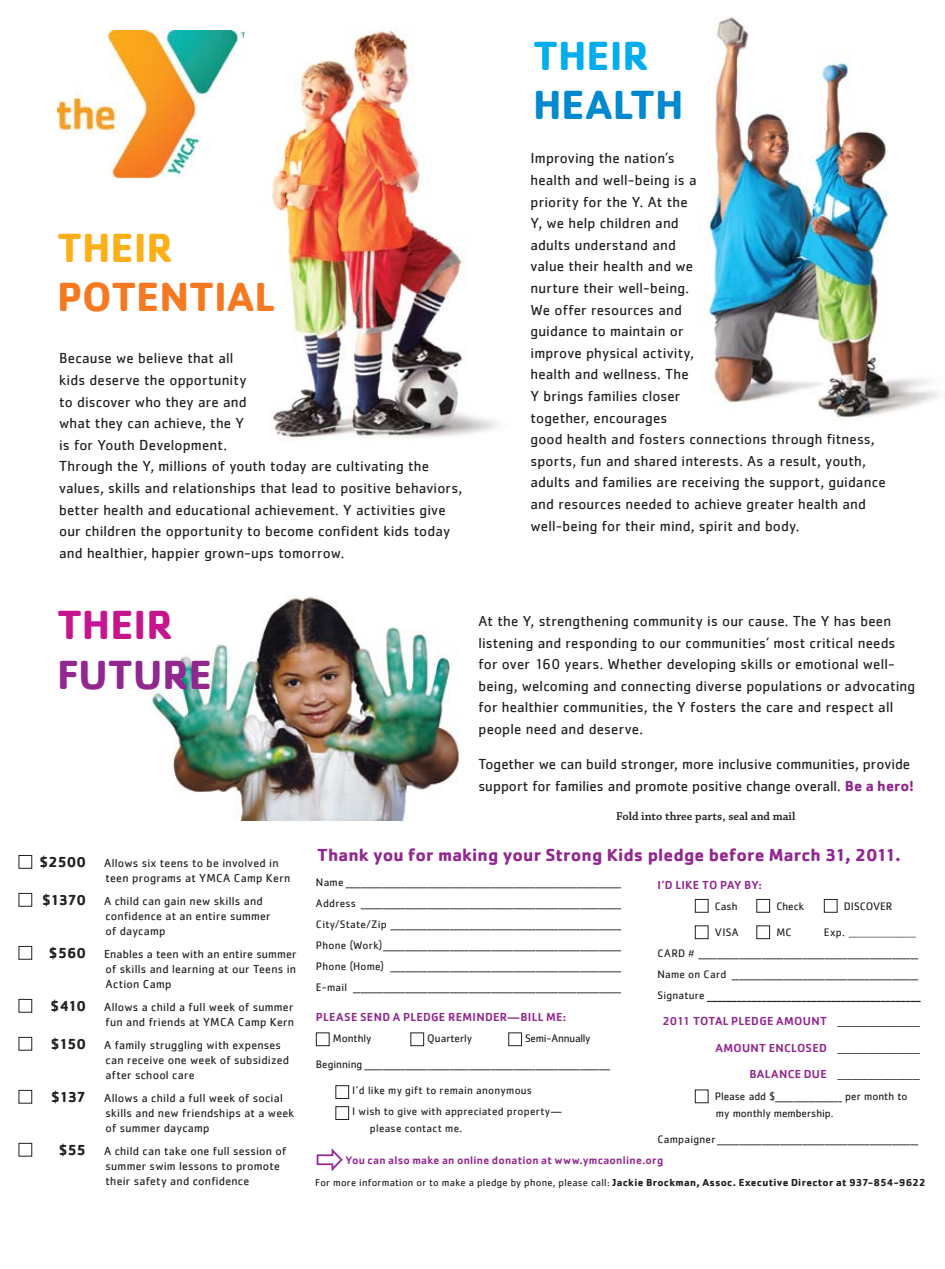
<style>
.page{position:relative;width:945px;height:1269px;background:#fff}
.page>*{position:absolute;margin:0;border:0;box-sizing:border-box;transform-origin:0 0}
.t1{font:700 42px "Cachet";color:#f47920}
.t2{font:700 42px "Cachet";letter-spacing:.005em;color:#91278f}
.t3{font:700 42px "Cachet";color:#0089cf}
.t4{font:700 42px "Cachet";color:#fcaf17}
.t5{font:700 42px "Cachet";color:#c6168d}
.t6{font:700 42px "Cachet";color:#00aeef}
.t7{font:700 18px "Cachet";letter-spacing:.005em;color:#91278f}
.t8{font:15px/21.6px "Cachet";letter-spacing:.01em;color:#231f20}
.t9{font:15px "Cachet";color:#231f20}
.t10{font:15px "New Baskerville";color:#231f20}
.t11{font:12px/15px "Cachet";letter-spacing:.02em;color:#231f20}
.t12{font:500 12px "Cachet";letter-spacing:.025em;color:#91278f}
.t13{font:600 12px "Chaparral Pro";color:#231f20}
.t14{font:11.25px/21px "Cachet";letter-spacing:.02em;color:#231f20;text-align:justify}
.t15{font:11.25px/16.5px "Cachet";color:#231f20}
.t16{font:500 11.25px "Cachet";color:#91278f}
.t17{font:11.25px "New Baskerville";color:#231f20}
.t18{font:11.25px "Cachet";letter-spacing:-.02em;color:#231f20}
.t19{font:10.5px "Cachet";letter-spacing:.025em;color:#231f20}
.s1{font-weight:700;color:#91278f}
.s2{font-weight:700;font-size:15px}
.s3{font-style:inherit}
.s4{font-family:"Cachet"}
.s5{font-size:11.25px}
.s6{font-family:"New Baskerville";font-weight:400;font-size:15px;color:#231f20}
.s7{font-family:"Cachet";font-weight:500;font-size:12px;color:#91278f}
.s8{font-weight:700}
</style>
<div class="page">
<div style="left:316px;top:1033px;width:14px;height:13px;border:1px solid #231f20"></div>
<div style="left:410px;top:1033px;width:14px;height:13px;border:1px solid #231f20"></div>
<div style="left:508px;top:1033px;width:14px;height:13px;border:1px solid #231f20"></div>
<div style="left:335px;top:1085px;width:14px;height:14px;border:1px solid #231f20"></div>
<div style="left:335px;top:1106px;width:14px;height:14px;border:1px solid #231f20"></div>
<div style="left:695px;top:899px;width:13px;height:14px;border:1px solid #231f20"></div>
<div style="left:756px;top:899px;width:14px;height:14px;border:1px solid #231f20"></div>
<div style="left:824px;top:899px;width:13px;height:14px;border:1px solid #231f20"></div>
<div style="left:695px;top:926px;width:13px;height:13px;border:1px solid #231f20"></div>
<div style="left:756px;top:926px;width:14px;height:13px;border:1px solid #231f20"></div>
<div style="left:695px;top:1090px;width:13px;height:13px;border:1px solid #231f20"></div>
<img style="left:57px;top:30px;width:187px;height:147px">
<img style="left:151px;top:595px;width:308px;height:225px">
<img style="left:272px;top:27px;width:225px;height:413px">
<img style="left:707px;top:16px;width:232px;height:405px">
<div style="left:19px;top:855px;width:13px;height:14px;border:1px solid #231f20"></div>
<div style="left:19px;top:893px;width:13px;height:14px;border:1px solid #231f20"></div>
<div style="left:19px;top:946px;width:13px;height:14px;border:1px solid #231f20"></div>
<div style="left:19px;top:999px;width:13px;height:14px;border:1px solid #231f20"></div>
<div style="left:19px;top:1037px;width:13px;height:14px;border:1px solid #231f20"></div>
<div style="left:19px;top:1090px;width:13px;height:14px;border:1px solid #231f20"></div>
<div style="left:19px;top:1143px;width:13px;height:14px;border:1px solid #231f20"></div>
<h1 class="t4" style="left:57px;top:220px;width:118px">THEIR</h1>
<h1 class="t1" style="left:57px;top:269px;width:219px">POTENTIAL</h1>
<p class="t8" style="left:59px;top:347px;width:405px">Because we believe that all<br>kids deserve the opportunity<br>to discover who they are and<br>what they can achieve, the Y<br>is for Youth Development.<br>Through the Y, millions of youth today are cultivating the values, skills and relationships that lead to positive behaviors, better health and educational achievement. Y activities give our children the opportunity to become confident kids today and healthier, happier grown-ups tomorrow.</p>
<h1 class="t6" style="left:533px;top:28px;width:118px">THEIR</h1>
<h1 class="t3" style="left:533px;top:78px;width:152px">HEALTH</h1>
<p class="t8" style="left:531px;top:147px;width:357px">Improving the nation’s<br>health and well-being is a<br>priority for the Y. At the<br>Y, we help children and<br>adults understand and<br>value their health and we<br>nurture their well-being.<br>We offer resources and<br>guidance to maintain or<br>improve physical activity,<br>health and wellness. The<br>Y brings families closer<br>together, encourages<br>good health and fosters connections through fitness, sports, fun and shared interests. As a result, youth, adults and families are receiving the support, guidance and resources needed to achieve greater health and well-being for their mind, spirit and body.</p>
<h1 class="t5" style="left:57px;top:598px;width:118px">THEIR</h1>
<h1 class="t2" style="left:57px;top:647px;width:156px">FUTURE</h1>
<p class="t8" style="left:478px;top:610px;width:438px">At the Y, strengthening community is our cause. The Y has been listening and responding to our communities’ most critical needs for over 160 years. Whether developing skills or emotional well&shy;being, welcoming and connecting diverse populations or advocating for healthier communities, the Y fosters the care and respect all people need and deserve.</p>
<p class="t8" style="left:478px;top:753px;width:437px">Together we can build stronger, more inclusive communities, provide support for families and promote positive change overall. <span class="s1">Be a hero!</span></p>
<p class="t13" style="left:616px;top:810px;width:181px">Fold into three parts, seal and mail</p>
<p class="t11" style="left:106px;top:855px;width:186px;text-indent:-66px"><span class="s2">$2500</span> Allows six teens to be involved in teen programs at YMCA Camp Kern</p>
<p class="t11" style="left:106px;top:893px;width:167px;text-indent:-63px"><span class="s2">$1370</span> A child can gain new skills and confidence at an entire summer of daycamp</p>
<p class="t11" style="left:106px;top:946px;width:192px;text-align:justify;text-indent:-57px"><span class="s2">$560</span> Enables a teen with an entire summer of skills and learning at our Teens in Action Camp</p>
<p class="t11" style="left:51px;top:999px;width:245px;text-align:right"><span class="s2">$410</span> Allows a child a full week of summer fun and friends at YMCA Camp Kern</p>
<p class="t11" style="left:106px;top:1037px;width:185px;text-indent:-55px"><span class="s2">$150</span> A family struggling with expenses can receive one week of subsidized after school care</p>
<p class="t11" style="left:106px;top:1090px;width:190px;text-indent:-54px"><span class="s2">$137</span> Allows a child a full week of social skills and new friendships at a week of summer daycamp</p>
<p class="t11" style="left:106px;top:1143px;width:182px;text-indent:-47px"><span class="s2">$55</span> A child can take one full session of summer swim lessons to promote their safety and confidence</p>
<p class="t7" style="left:317px;top:843px;width:585px">Thank you for making your Strong Kids pledge before March 31, 2011.</p>
<p class="t14" style="left:316px;top:872px;width:307px">Name __________________________________________________________________________ Address ______________________________________________________________________ City/State/Zip ______________________________________________________________ Phone (Work)________________________________________________________________ Phone (Home) ______________________________________________________________ E-mail <span class="s3">________________________________________________________________________</span></p>
<p class="t12" style="left:316px;top:1009px;width:252px">PLEASE SEND A PLEDGE REMINDER—BILL ME:</p>
<p class="t15" style="left:333px;top:1029px;width:40px">Monthly</p>
<p class="t15" style="left:427px;top:1029px;width:46px">Quarterly</p>
<p class="t18" style="left:525px;top:1031px;width:67px">Semi-Annually</p>
<p class="t15" style="left:316px;top:1056px;width:296px">Beginning __________________________________________________________________</p>
<p class="t14" style="left:352px;top:1080px;width:211px">I’d like my gift to remain anonymous<br>I wish to give with appreciated property—</p>
<p class="t14" style="left:370px;top:1117px;width:94px">please contact me.</p>
<p class="t12" style="left:657px;top:877px;width:106px">I ’D LIKE TO PAY BY:</p>
<p class="t14" style="left:715px;top:895px;width:24px">Cash</p>
<p class="t14" style="left:776px;top:895px;width:29px">Check</p>
<p class="t15" style="left:844px;top:897px;width:50px">DISCOVER</p>
<p class="t14" style="left:715px;top:922px;width:25px">VISA</p>
<p class="t14" style="left:776px;top:922px;width:17px">MC</p>
<p class="t17" style="left:824px;top:926px;width:94px"><span class="s4">Exp.</span> ____________</p>
<p class="t14" style="left:657px;top:943px;width:15px">Card</p>
<p class="t14" style="left:657px;top:943px;width:262px;text-align:right"># ___________________________________________________________<br>Name on Card __________________________________________________</p>
<p class="t9" style="left:657px;top:985px;width:265px"><span class="s5">Signature</span> ___________________________________________</p>
<p class="t12" style="left:663px;top:1014px;width:259px">2011 TOTAL PLEDGE AMOUNT <span class="s6">___________</span></p>
<p class="t12" style="left:715px;top:1040px;width:206px">AMOUNT ENCLOSED <span class="s6">___________</span></p>
<p class="t10" style="left:749px;top:1065px;width:172px"><span class="s7">B ALANCE D UE</span> ___________</p>
<p class="t15" style="left:715px;top:1088px;width:194px">Please add $__________________ per month to my monthly membership.</p>
<p class="t14" style="left:657px;top:1129px;width:262px">Campaigner______________________________________________________</p>
<p class="t16" style="left:346px;top:1153px;width:319px">YOU CAN ALSO MAKE AN ONLINE DONATION AT WWW.YMCAONLINE.ORG</p>
<p class="t19" style="left:315px;top:1176px;width:612px">For more information or to make a pledge by phone, please call: <span class="s8">Jackie Brockman, Assoc. Executive Director at 937-854-9622</span></p>
</div>
